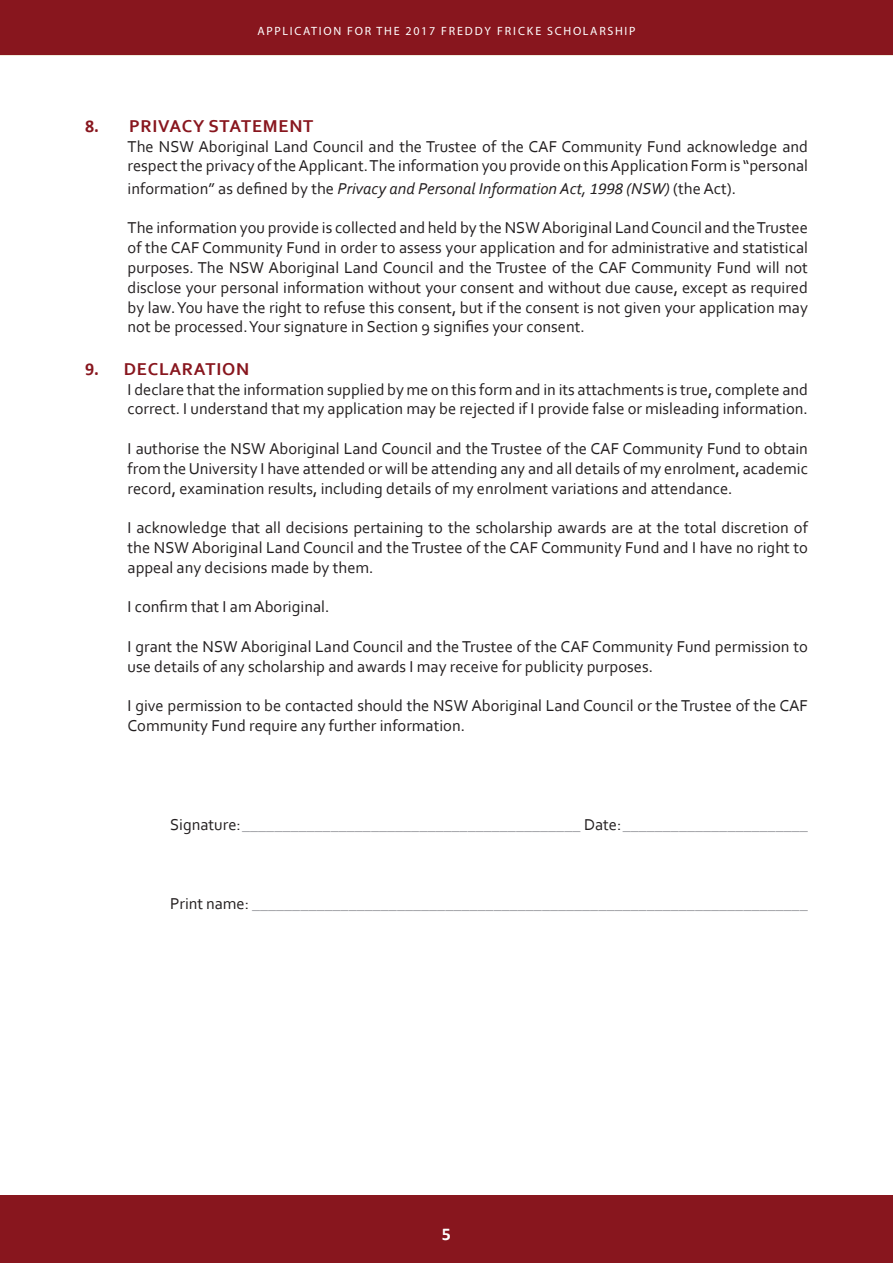
<style>
.page{position:relative;width:893px;height:1263px;background:#fff}
.page>*{position:absolute;margin:0;border:0;box-sizing:border-box;transform-origin:0 0}
.t1{font:700 18px "Corbel";letter-spacing:.04em;color:#88161e}
.t2{font:700 18px "Calibri";color:#fff}
.t3{font:16.5px/19.8px "Corbel";color:#231f20}
.t4{font:16.5px "Corbel";color:#a8a9ad}
.t5{font:italic 16.5px "Corbel";color:#231f20}
.t6{font:12px "Myriad Pro";letter-spacing:.14em;color:#fff}
.t7{font:9px "Corbel";letter-spacing:.14em;color:#fff}
.s1{font-family:"Calibri"}
.s2{font-style:normal}
.s3{color:#231f20}
</style>
<div class="page">
<div style="left:0;top:0;width:893px;height:55px;background:#88161e"></div>
<div style="left:0;top:1196px;width:893px;height:67px;background:#88161e"></div>
<p class="t6" style="left:257px;top:23px;width:255px">APPLICATION FOR THE 2017 FREDDY FRIC</p>
<p class="t6" style="left:527px;top:23px;width:110px">KE SCHOLARSHIP</p>
<p class="t7" style="left:289px;top:30px;width:322px">Application form for the Freddy Fricke Scholarship 2011</p>
<p class="t1" style="left:85px;top:115px;width:135px"><span class="s1">8.</span> PR IVACY STAT</p>
<p class="t1" style="left:252px;top:115px;width:50px">EMENT</p>
<p class="t3" style="left:128px;top:136px;width:682px">The NSW Aboriginal Land Council and the Trustee of the CAF Community Fund acknowledge and respect the privacy of the Applicant. The information you provide on this Application Form is “personal</p>
<p class="t5" style="left:128px;top:178px;width:610px"><span class="s2">information” as defined by the</span> Privacy and Personal Information Act, <span class="s1">1998</span> (NSW) <span class="s2">(the Act).</span></p>
<p class="t3" style="left:128px;top:218px;width:682px;text-align:justify">The information you provide is collected and held by the NSW Aboriginal Land Council and the Trustee of the CAF Community Fund in order to assess your application and for administrative and statistical purposes. The NSW Aboriginal Land Council and the Trustee of the CAF Community Fund will not disclose your personal information without your consent and without due cause, except as required by law. You have the right to refuse this consent, but if the consent is not given your application may not be processed. Your signature in Section 9 signifies your consent.</p>
<p class="t1" style="left:85px;top:358px;width:97px"><span class="s1">9.</span> DECLARAT</p>
<p class="t1" style="left:216px;top:358px;width:20px">ION</p>
<p class="t3" style="left:128px;top:379px;width:682px">I declare that the information supplied by me on this form and in its attachments is true, complete and correct. I understand that my application may be rejected if I provide false or misleading information.</p>
<p class="t3" style="left:128px;top:438px;width:682px;text-align:justify">I authorise the NSW Aboriginal Land Council and the Trustee of the CAF Community Fund to obtain from the University I have attended or will be attending any and all details of my enrolment, academic record, examination results, including details of my enrolment variations and attendance.</p>
<p class="t3" style="left:128px;top:517px;width:682px;text-align:justify">I acknowledge that all decisions pertaining to the scholarship awards are at the total discretion of the NSW Aboriginal Land Council and the Trustee of the CAF Community Fund and I have no right to appeal any decisions made by them.</p>
<p class="t3" style="left:128px;top:597px;width:203px">I confirm that I am Aboriginal.</p>
<p class="t3" style="left:128px;top:636px;width:682px">I grant the NSW Aboriginal Land Council and the Trustee of the CAF Community Fund permission to use details of any scholarship and awards I may receive for publicity purposes.</p>
<p class="t3" style="left:128px;top:696px;width:682px">I give permission to be contacted should the NSW Aboriginal Land Council or the Trustee of the CAF<br>Community Fund require any further information.</p>
<p class="t4" style="left:170px;top:814px;width:639px"><span class="s3">Signature:</span> __________________________________________ <span class="s3">Date:</span> _______________________</p>
<p class="t4" style="left:170px;top:894px;width:639px"><span class="s3">Print name:</span> _____________________________________________________________________</p>
<p class="t2" style="left:442px;top:1222px;width:11px">5</p>
</div>
